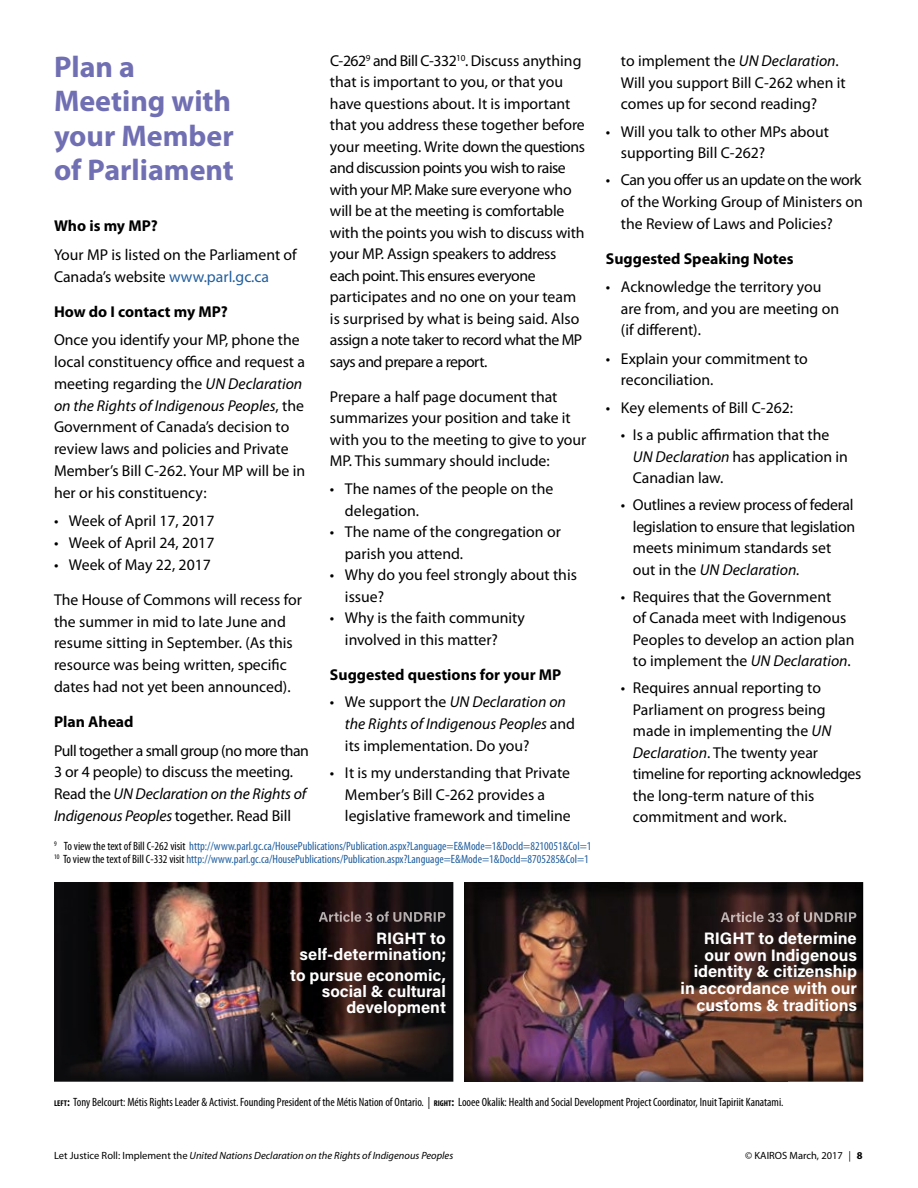
<style>
.page{position:relative;width:918px;height:1188px;background:#fff}
.page>*{position:absolute;margin:0;border:0;box-sizing:border-box;transform-origin:0 0}
.t1{font:700 30px/34.5px "Myriad Pro";color:#716fb3}
.t2{font:700 16.65px/16.6px "Acumin Pro";color:#fff;text-align:right}
.t3{font:700 16.5px/16.5px "Acumin Pro";color:#fff;text-align:right}
.t4{font:15.75px/21.5px "Myriad Pro";color:#000}
.t5{font:15.75px/21.8px "Myriad Pro";letter-spacing:-.03em;color:#000}
.t6{font:15.75px/21.5px "Myriad Pro";letter-spacing:-.02em;color:#000}
.t7{font:700 15.75px "Myriad Pro";color:#000}
.t8{font:italic 15.75px/21.8px "Myriad Pro";color:#000}
.t9{font:condensed 12px/13.5px "Myriad Pro";color:#215e9e}
.t10{font:condensed 12px "Myriad Pro";color:#000}
.t11{font:italic 10.5px "Myriad Pro";color:#000}
.t12{font:10.5px "Myriad Pro";color:#000}
.s1{color:#215e9e}
.s2{font-style:italic}
.s3{font-style:normal}
.s4{color:#000}
.s5{font-weight:700;font-size:8.4px}
.s6{font-weight:700}
</style>
<div class="page">
<img style="left:54px;top:882px;width:399px;height:200px">
<img style="left:319px;top:911px;width:126px;height:11px">
<img style="left:464px;top:882px;width:399px;height:200px">
<img style="left:721px;top:912px;width:135px;height:10px">
<h1 class="t1" style="left:54px;top:48px;width:181px">Plan a<br>Meeting with your Member of Parliament</h1>
<p class="t7" style="left:54px;top:216px;width:105px">Who is my MP?</p>
<p class="t4" style="left:54px;top:244px;width:244px">Your MP is listed on the Parliament of<br>Canada’s website <span class="s1">www.parl.gc.ca</span></p>
<p class="t7" style="left:54px;top:301px;width:175px">How do I contact my MP?</p>
<p class="t4" style="left:54px;top:329px;width:253px">Once you identify your MP, phone the local constituency office and request a meeting regarding the <span class="s2">UN Declaration on the Rights of Indigenous Peoples</span>, the Government of Canada’s decision to review laws and policies and Private Member’s Bill C-262. Your MP will be in her or his constituency:</p>
<p class="t4" style="left:54px;top:510px;width:162px">• Week of April 17, 2017</p>
<p class="t4" style="left:54px;top:532px;width:162px">• Week of April 24, 2017</p>
<p class="t4" style="left:54px;top:553px;width:158px">• Week of May 22, 2017</p>
<p class="t4" style="left:54px;top:589px;width:249px">The House of Commons will recess for the summer in mid to late June and resume sitting in September. (As this resource was being written, specific dates had not yet been announced).</p>
<p class="t7" style="left:54px;top:712px;width:81px">Plan Ahead</p>
<p class="t5" style="left:54px;top:739px;width:256px">Pull together a small group (no more than 3 or 4 people) to discuss the meeting.<br>Read the <span class="s2">UN Declaration on the Rights of Indigenous Peoples</span> together. Read Bill</p>
<p class="t4" style="left:330px;top:50px;width:256px">C-262<sup>9</sup> and Bill C-332<sup>10</sup>. Discuss anything that is important to you, or that you have questions about. It is important that you address these together before your meeting. Write down the questions and discussion points you wish to raise with your MP. Make sure everyone who will be at the meeting is comfortable with the points you wish to discuss with your MP. Assign speakers to address each point. This ensures everyone participates and no one on your team is surprised by what is being said. Also assign a note taker to record what the MP says and prepare a report.</p>
<p class="t4" style="left:330px;top:385px;width:258px">Prepare a half page document that summarizes your position and take it with you to the meeting to give to your MP. This summary should include:</p>
<p class="t4" style="left:345px;top:478px;width:210px;text-indent:-15px">• The names of the people on the delegation.</p>
<p class="t4" style="left:345px;top:521px;width:217px;text-indent:-15px">• The name of the congregation or parish you attend.</p>
<p class="t4" style="left:345px;top:564px;width:233px;text-indent:-15px">• Why do you feel strongly about this issue?</p>
<p class="t4" style="left:345px;top:607px;width:181px;text-indent:-15px">• Why is the faith community involved in this matter?</p>
<p class="t7" style="left:330px;top:665px;width:233px">Suggested questions for your MP</p>
<p class="t8" style="left:345px;top:691px;width:232px;text-indent:-15px"><span class="s3">• We support the</span> UN Declaration on the Rights of Indigenous Peoples <span class="s3">and its implementation. Do you?</span></p>
<p class="t4" style="left:345px;top:762px;width:227px;text-indent:-15px">• It is my understanding that Private<br>Member’s Bill C-262 provides a legislative framework and timeline</p>
<p class="t9" style="left:54px;top:839px;width:539px"><sup>9</sup> <span class="s4">To view the text of Bill C-262 visit</span> http://www.parl.gc.ca/HousePublications/Publication.aspx?Language=E&amp;Mode=1&amp;DocId=8210051&amp;Col=1<br><sup>10</sup> <span class="s4">To view the text of Bill C-332 visit</span> http://www.parl.gc.ca/HousePublications/Publication.aspx?Language=E&amp;Mode=1&amp;DocId=8705285&amp;Col=1</p>
<p class="t4" style="left:621px;top:49px;width:226px">to implement the <span class="s2">UN Declaration</span>.<br>Will you support Bill C-262 when it comes up for second reading?</p>
<p class="t4" style="left:621px;top:120px;width:210px;text-indent:-15px">• Will you talk to other MPs about supporting Bill C-262?</p>
<p class="t4" style="left:621px;top:169px;width:243px;text-align:justify;text-indent:-15px">• Can you offer us an update on the work of the Working Group of Ministers on the Review of Laws and Policies?</p>
<p class="t7" style="left:606px;top:249px;width:189px">Suggested Speaking Notes</p>
<p class="t4" style="left:621px;top:276px;width:220px;text-indent:-15px">• Acknowledge the territory you are from, and you are meeting on (if different).</p>
<p class="t4" style="left:621px;top:347px;width:188px;text-indent:-15px">• Explain your commitment to reconciliation.</p>
<p class="t4" style="left:606px;top:397px;width:189px">• Key elements of Bill C-262:</p>
<p class="t4" style="left:633px;top:424px;width:217px;text-indent:-12px">• Is a public affirmation that the<br><span class="s2">UN Declaration</span> has application in<br>Canadian law.</p>
<p class="t6" style="left:633px;top:494px;width:224px;text-indent:-12px">• Outlines a review process of federal legislation to ensure that legislation meets minimum standards set out in the <span class="s2">UN Declaration.</span></p>
<p class="t4" style="left:633px;top:585px;width:223px;text-indent:-12px">• Requires that the Government<br>of Canada meet with Indigenous<br>Peoples to develop an action plan to implement the <span class="s2">UN Declaration</span>.</p>
<p class="t4" style="left:633px;top:677px;width:230px;text-indent:-12px">• Requires annual reporting to<br>Parliament on progress being made in implementing the <span class="s2">UN<br>Declaration</span>. The twenty year timeline for reporting acknowledges the long-term nature of this commitment and work.</p>
<p class="t3" style="left:300px;top:929px;width:148px">RIGHT to self-determination;</p>
<p class="t3" style="left:290px;top:966px;width:157px">to pursue economic, social &amp; cultural development</p>
<p class="t2" style="left:681px;top:929px;width:178px">RIGHT to determine our own Indigenous identity &amp; citizenship in accordance with our customs &amp; traditions</p>
<p class="t10" style="left:54px;top:1094px;width:731px"><span class="s5">left</span><span class="s6">:</span> Tony Belcourt: Métis Rights Leader &amp; Activist. Founding President of the Métis Nation of Ontario. | <span class="s5">right</span><span class="s6">:</span> Looee Okalik: Health and Social Development Project Coordinator, Inuit Tapiriit Kanatami.</p>
<p class="t11" style="left:54px;top:1149px;width:401px"><span class="s3">Let Justice Roll: Implement the</span> United Nations Declaration on the Rights of Indigenous Peoples</p>
<p class="t12" style="left:745px;top:1149px;width:119px">© KAIROS March, 2017 <span class="s2">|</span> <span class="s6">8</span></p>
</div>
